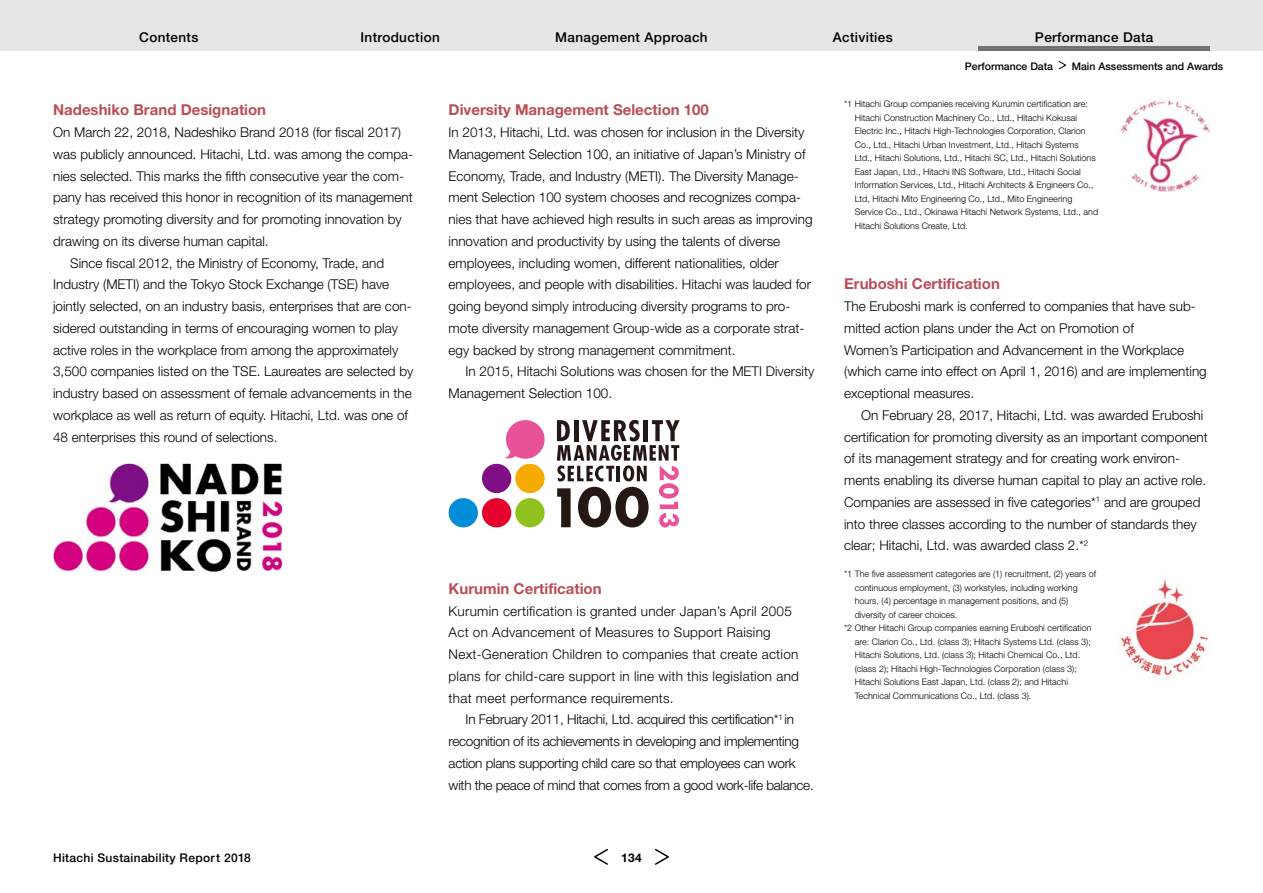
<style>
.page{position:relative;width:1263px;height:893px;background:#fff}
.page>*{position:absolute;margin:0;border:0;box-sizing:border-box;transform-origin:0 0}
.t1{font:700 15px "Helvetica Neue LT Std";color:#ba4e56}
.t2{font:300 13.5px/21.8px "Helvetica Neue LT Std";color:#000}
.t3{font:300 13.5px/21.8px "Helvetica Neue LT Std";letter-spacing:.02em;color:#000}
.t4{font:300 13.5px/21.8px "Helvetica Neue LT Std";letter-spacing:-.02em;color:#000}
.t5{font:500 13.5px "Helvetica Neue LT Std";letter-spacing:.025em;color:#000}
.t6{font:500 12px "Helvetica Neue LT Std";letter-spacing:.025em;color:#000}
.t7{font:700 12px "Helvetica Neue LT Std";color:#000}
.t8{font:500 10.5px "Helvetica Neue LT Std";color:#000}
.t9{font:300 9px/13.5px "Helvetica Neue LT Std";color:#000}
</style>
<div class="page">
<img style="left:53px;top:464px;width:230px;height:108px">
<svg style="left:557px;top:420px;width:123px;height:108px"></svg>
<div style="left:449px;top:498px;width:29px;height:29px;background:#008cd6;border-radius:50%"></div>
<div style="left:482px;top:498px;width:29px;height:29px;background:#e6002e;border-radius:50%"></div>
<div style="left:515px;top:498px;width:30px;height:29px;background:#8fc21f;border-radius:50%"></div>
<div style="left:482px;top:464px;width:29px;height:29px;background:#800f85;border-radius:50%"></div>
<div style="left:515px;top:464px;width:30px;height:29px;background:#f7ab00;border-radius:50%"></div>
<div style="left:506px;top:420px;width:39px;height:39px;background:#e85299;border-radius:50%"></div>
<svg style="left:505px;top:450px;width:12px;height:9px"></svg>
<img style="left:1120px;top:578px;width:89px;height:100px">
<img style="left:1120px;top:100px;width:90px;height:91px">
<div style="left:0;top:0;width:1263px;height:51px;background:#e6e6e6"></div>
<svg style="left:655px;top:848px;width:14px;height:17px"></svg>
<svg style="left:594px;top:848px;width:14px;height:17px"></svg>
<hr style="left:978px;top:47px;width:232px;height:4px;background:#727171">
<svg style="left:1058px;top:61px;width:8px;height:9px"></svg>
<p class="t5" style="left:139px;top:29px;width:61px">Contents</p>
<p class="t5" style="left:360px;top:29px;width:81px">Introduction</p>
<p class="t5" style="left:555px;top:29px;width:154px">Management Approach</p>
<p class="t5" style="left:833px;top:29px;width:61px">Activities</p>
<p class="t5" style="left:1035px;top:29px;width:120px">Performance Data</p>
<p class="t1" style="left:53px;top:101px;width:215px">Nadeshiko Brand Designation</p>
<p class="t2" style="left:53px;top:121px;width:349px">On March 22, 2018, Nadeshiko Brand 2018 (for fiscal 2017)</p>
<p class="t2" style="left:53px;top:143px;width:362px">was publicly announced. Hitachi, Ltd. was among the compa-</p>
<p class="t2" style="left:53px;top:165px;width:352px">nies selected. This marks the fifth consecutive year the com-</p>
<p class="t2" style="left:53px;top:186px;width:361px">pany has received this honor in recognition of its management</p>
<p class="t2" style="left:53px;top:208px;width:350px">strategy promoting diversity and for promoting innovation by</p>
<p class="t2" style="left:53px;top:230px;width:217px">drawing on its diverse human capital.</p>
<p class="t2" style="left:70px;top:252px;width:316px">Since fiscal 2012, the Ministry of Economy, Trade, and</p>
<p class="t2" style="left:53px;top:273px;width:338px">Industry (METI) and the Tokyo Stock Exchange (TSE) have</p>
<p class="t2" style="left:53px;top:295px;width:360px">jointly selected, on an industry basis, enterprises that are con-</p>
<p class="t2" style="left:53px;top:317px;width:346px">sidered outstanding in terms of encouraging women to play</p>
<p class="t2" style="left:53px;top:339px;width:347px">active roles in the workplace from among the approximately</p>
<p class="t2" style="left:53px;top:360px;width:362px">3,500 companies listed on the TSE. Laureates are selected by</p>
<p class="t2" style="left:53px;top:382px;width:360px">industry based on assessment of female advancements in the</p>
<p class="t2" style="left:53px;top:404px;width:356px">workplace as well as return of equity. Hitachi, Ltd. was one of</p>
<p class="t2" style="left:53px;top:426px;width:226px">48 enterprises this round of selections.</p>
<p class="t6" style="left:53px;top:850px;width:199px">Hitachi Sustainability Report 2018</p>
<p class="t1" style="left:449px;top:101px;width:262px">Diversity Management Selection 100</p>
<p class="t2" style="left:449px;top:121px;width:365px">In 2013, Hitachi, Ltd. was chosen for inclusion in the Diversity Management Selection 100, an initiative of Japan’s Ministry of Economy, Trade, and Industry (METI). The Diversity Manage&shy;ment Selection 100 system chooses and recognizes compa&shy;nies that have achieved high results in such areas as improving innovation and productivity by using the talents of diverse employees, including women, different nationalities, older employees, and people with disabilities. Hitachi was lauded for going beyond simply introducing diversity programs to pro&shy;mote diversity management Group-wide as a corporate strat&shy;egy backed by strong management commitment.</p>
<p class="t2" style="left:449px;top:360px;width:367px;text-indent:17px">In 2015, Hitachi Solutions was chosen for the METI Diversity<br>Management Selection 100.</p>
<p class="t1" style="left:449px;top:579px;width:154px">Kurumin Certification</p>
<p class="t3" style="left:449px;top:600px;width:352px">Kurumin certification is granted under Japan’s April 2005<br>Act on Advancement of Measures to Support Raising Next-Generation Children to companies that create action plans for child-care support in line with this legislation and that meet performance requirements.</p>
<p class="t4" style="left:449px;top:708px;width:367px;text-indent:17px">In February 2011, Hitachi, Ltd. acquired this certification*<sup>1</sup> in recognition of its achievements in developing and implementing action plans supporting child care so that employees can work with the peace of mind that comes from a good work-life balance.</p>
<p class="t7" style="left:621px;top:850px;width:22px">134</p>
<p class="t8" style="left:965px;top:60px;width:90px">Performance Data</p>
<p class="t8" style="left:1072px;top:60px;width:153px">Main Assessments and Awards</p>
<p class="t9" style="left:855px;top:97px;width:245px;text-indent:-11px">*1 Hitachi Group companies receiving Kurumin certification are:<br>Hitachi Construction Machinery Co., Ltd., Hitachi Kokusai Electric Inc., Hitachi High-Technologies Corporation, Clarion Co., Ltd., Hitachi Urban Investment, Ltd., Hitachi Systems Ltd., Hitachi Solutions, Ltd., Hitachi SC, Ltd., Hitachi Solutions East Japan, Ltd., Hitachi INS Software, Ltd., Hitachi Social Information Services, Ltd., Hitachi Architects &amp; Engineers Co., Ltd, Hitachi Mito Engineering Co., Ltd., Mito Engineering Service Co., Ltd., Okinawa Hitachi Network Systems, Ltd., and Hitachi Solutions Create, Ltd.</p>
<p class="t1" style="left:844px;top:275px;width:157px">Eruboshi Certification</p>
<p class="t2" style="left:844px;top:295px;width:364px">The Eruboshi mark is conferred to companies that have sub&shy;mitted action plans under the Act on Promotion of<br>Women’s Participation and Advancement in the Workplace (which came into effect on April 1, 2016) and are implementing exceptional measures.</p>
<p class="t2" style="left:844px;top:404px;width:365px;text-indent:17px">On February 28, 2017, Hitachi, Ltd. was awarded Eruboshi certification for promoting diversity as an important component of its management strategy and for creating work environ&shy;ments enabling its diverse human capital to play an active role.<br>Companies are assessed in five categories*<sup>1</sup> and are grouped into three classes according to the number of standards they clear; Hitachi, Ltd. was awarded class 2.*<sup>2</sup></p>
<p class="t9" style="left:844px;top:567px;width:253px">*1 The five assessment categories are (1) recruitment, (2) years of</p>
<p class="t9" style="left:855px;top:581px;width:225px">continuous employment, (3) workstyles, including working</p>
<p class="t9" style="left:855px;top:594px;width:215px">hours, (4) percentage in management positions, and (5)</p>
<p class="t9" style="left:855px;top:608px;width:104px">diversity of career choices.</p>
<p class="t9" style="left:844px;top:621px;width:249px">*2 Other Hitachi Group companies earning Eruboshi certification</p>
<p class="t9" style="left:855px;top:635px;width:238px">are: Clarion Co., Ltd. (class 3); Hitachi Systems Ltd. (class 3);</p>
<p class="t9" style="left:855px;top:648px;width:227px">Hitachi Solutions, Ltd. (class 3); Hitachi Chemical Co., Ltd.</p>
<p class="t9" style="left:855px;top:662px;width:224px">(class 2); Hitachi High-Technologies Corporation (class 3);</p>
<p class="t9" style="left:855px;top:675px;width:215px">Hitachi Solutions East Japan, Ltd. (class 2); and Hitachi</p>
<p class="t9" style="left:855px;top:689px;width:178px">Technical Communications Co., Ltd. (class 3).</p>
</div>
